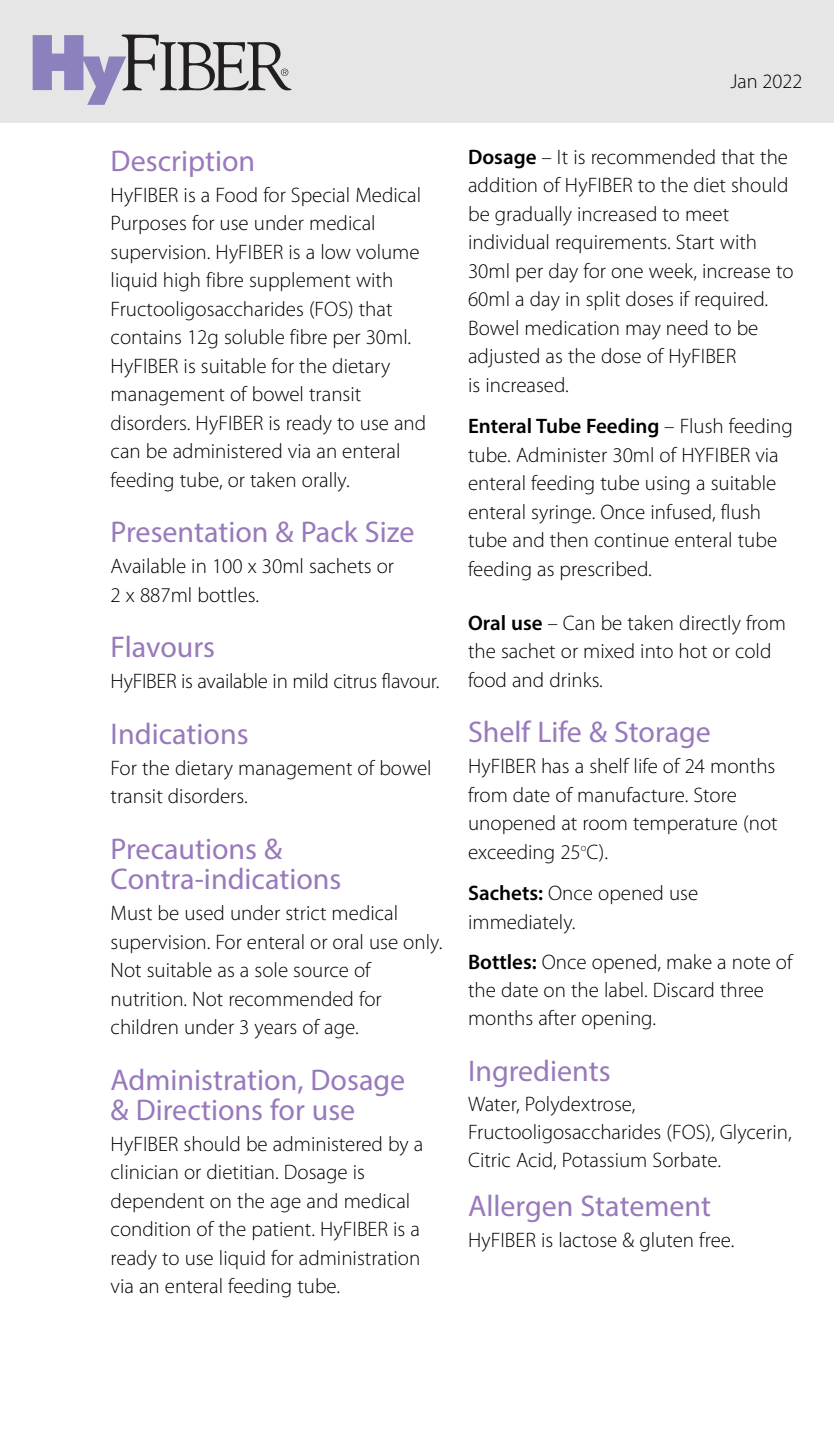
<style>
.page{position:relative;width:834px;height:1446px;background:#fff}
.page>*{position:absolute;margin:0;border:0;box-sizing:border-box;transform-origin:0 0}
.t1{font:30px/30px "Myriad Pro";color:#9879bb}
.t2{font:300 21px/28.5px "Myriad Pro";color:#000}
.t3{font:300 20.4px "Myriad Pro";color:#000}
.s1{font-weight:600}
</style>
<div class="page">
<div style="left:0;top:0;width:833px;height:123px;background:#e6e6e6"></div>
<svg style="left:33px;top:35px;width:258px;height:70px"></svg>
<h1 class="t1" style="left:111px;top:148px;width:146px">Description</h1>
<p class="t2" style="left:111px;top:182px;width:317px">HyFIBER is a Food for Special Medical Purposes for use under medical supervision. HyFIBER is a low volume liquid high fibre supplement with Fructooligosaccharides (FOS) that contains 12g soluble fibre per 30ml.<br>HyFIBER is suitable for the dietary management of bowel transit disorders. HyFIBER is ready to use and can be administered via an enteral feeding tube, or taken orally.</p>
<h1 class="t1" style="left:111px;top:519px;width:305px">Presentation &amp; Pack Size</h1>
<p class="t2" style="left:111px;top:553px;width:285px">Available in 100 x 30ml sachets or<br>2 x 887ml bottles.</p>
<h1 class="t1" style="left:111px;top:634px;width:106px">Flavours</h1>
<p class="t2" style="left:111px;top:669px;width:330px">HyFIBER is available in mild citrus flavour.</p>
<h1 class="t1" style="left:111px;top:721px;width:139px">Indications</h1>
<p class="t2" style="left:111px;top:755px;width:322px">For the dietary management of bowel transit disorders.</p>
<h1 class="t1" style="left:111px;top:836px;width:232px">Precautions &amp;<br>Contra-indications</h1>
<p class="t2" style="left:111px;top:900px;width:333px">Must be used under strict medical supervision. For enteral or oral use only.<br>Not suitable as a sole source of nutrition. Not recommended for children under 3 years of age.</p>
<h1 class="t1" style="left:111px;top:1067px;width:296px">Administration, Dosage &amp; Directions for use</h1>
<p class="t2" style="left:111px;top:1131px;width:314px">HyFIBER should be administered by a clinician or dietitian. Dosage is dependent on the age and medical condition of the patient. HyFIBER is a ready to use liquid for administration via an enteral feeding tube.</p>
<p class="t3" style="left:730px;top:73px;width:74px">Jan 2022</p>
<p class="t2" style="left:468px;top:144px;width:327px"><span class="s1">Dosage</span> – It is recommended that the addition of HyFIBER to the diet should be gradually increased to meet individual requirements. Start with<br>30ml per day for one week, increase to<br>60ml a day in split doses if required.<br>Bowel medication may need to be adjusted as the dose of HyFIBER<br>is increased.</p>
<p class="t2" style="left:468px;top:413px;width:326px"><span class="s1">Enteral Tube Feeding</span> – Flush feeding tube. Administer 30ml of HYFIBER via enteral feeding tube using a suitable enteral syringe. Once infused, flush tube and then continue enteral tube feeding as prescribed.</p>
<p class="t2" style="left:468px;top:610px;width:319px"><span class="s1">Oral use</span> – Can be taken directly from the sachet or mixed into hot or cold food and drinks.</p>
<h1 class="t1" style="left:468px;top:719px;width:244px">Shelf Life &amp; Storage</h1>
<p class="t2" style="left:468px;top:753px;width:311px">HyFIBER has a shelf life of 24 months from date of manufacture. Store unopened at room temperature (not exceeding 25<sup>o</sup>C).</p>
<p class="t2" style="left:468px;top:880px;width:232px"><span class="s1">Sachets:</span> Once opened use immediately.</p>
<p class="t2" style="left:468px;top:950px;width:326px"><span class="s1">Bottles:</span> Once opened, make a note of the date on the label. Discard three months after opening.</p>
<h1 class="t1" style="left:468px;top:1058px;width:144px">Ingredients</h1>
<p class="t2" style="left:468px;top:1091px;width:325px">Water, Polydextrose,<br>Fructooligosaccharides (FOS), Glycerin,<br>Citric Acid, Potassium Sorbate.</p>
<h1 class="t1" style="left:468px;top:1193px;width:244px">Allergen Statement</h1>
<p class="t2" style="left:468px;top:1227px;width:268px">HyFIBER is lactose &amp; gluten free.</p>
</div>
